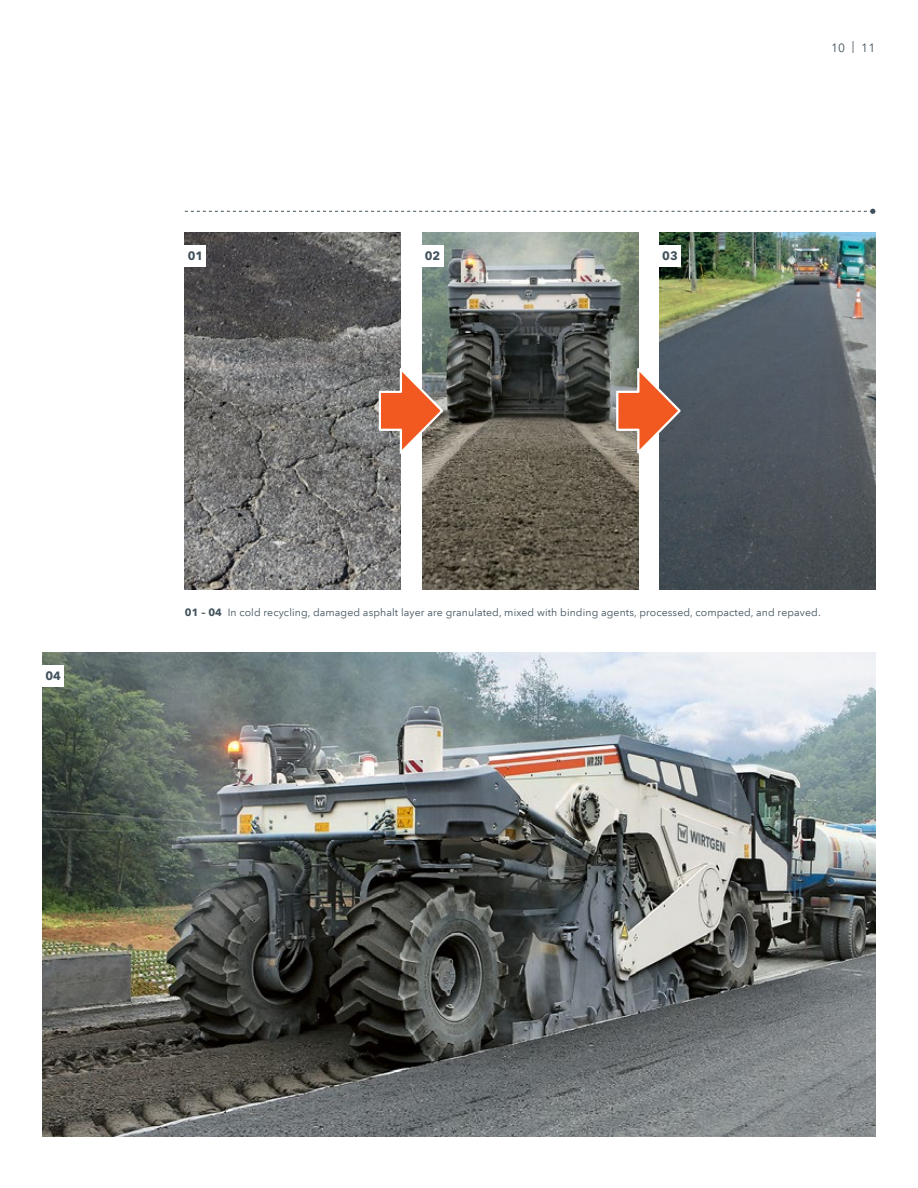
<style>
.page{position:relative;width:918px;height:1188px;background:#fff}
.page>*{position:absolute;margin:0;border:0;box-sizing:border-box;transform-origin:0 0}
.t1{font:700 12px "Avenir Next LT Pro";color:#41525c}
.t2{font:12px "Avenir Next LT Pro";color:#41525c}
.t3{font:10.5px "Avenir Next LT Pro";letter-spacing:.01em;color:#41525c}
.s1{font-weight:700}
</style>
<div class="page">
<img style="left:43px;top:652px;width:832px;height:485px">
<svg style="left:185px;top:209px;width:690px;height:5px"></svg>
<img style="left:185px;top:232px;width:216px;height:357px">
<img style="left:422px;top:232px;width:216px;height:357px">
<img style="left:659px;top:232px;width:216px;height:357px">
<div style="left:185px;top:245px;width:21px;height:21px;background:#fff"></div>
<div style="left:422px;top:245px;width:21px;height:21px;background:#fff"></div>
<div style="left:659px;top:245px;width:22px;height:21px;background:#fff"></div>
<div style="left:43px;top:665px;width:21px;height:21px;background:#fff"></div>
<svg style="left:378px;top:364px;width:67px;height:94px"></svg>
<svg style="left:615px;top:364px;width:68px;height:94px;background:#b17e6b"></svg>
<p class="t1" style="left:188px;top:249px;width:17px">01</p>
<p class="t1" style="left:425px;top:249px;width:17px">02</p>
<p class="t1" style="left:662px;top:249px;width:17px">03</p>
<p class="t2" style="left:831px;top:40px;width:46px">10 | 11</p>
<p class="t1" style="left:45px;top:669px;width:17px">04</p>
<p class="t3" style="left:185px;top:606px;width:637px"><span class="s1">01 – 04</span> In cold recycling, damaged asphalt layer are granulated, mixed with binding agents, processed, compacted, and repaved.</p>
</div>
